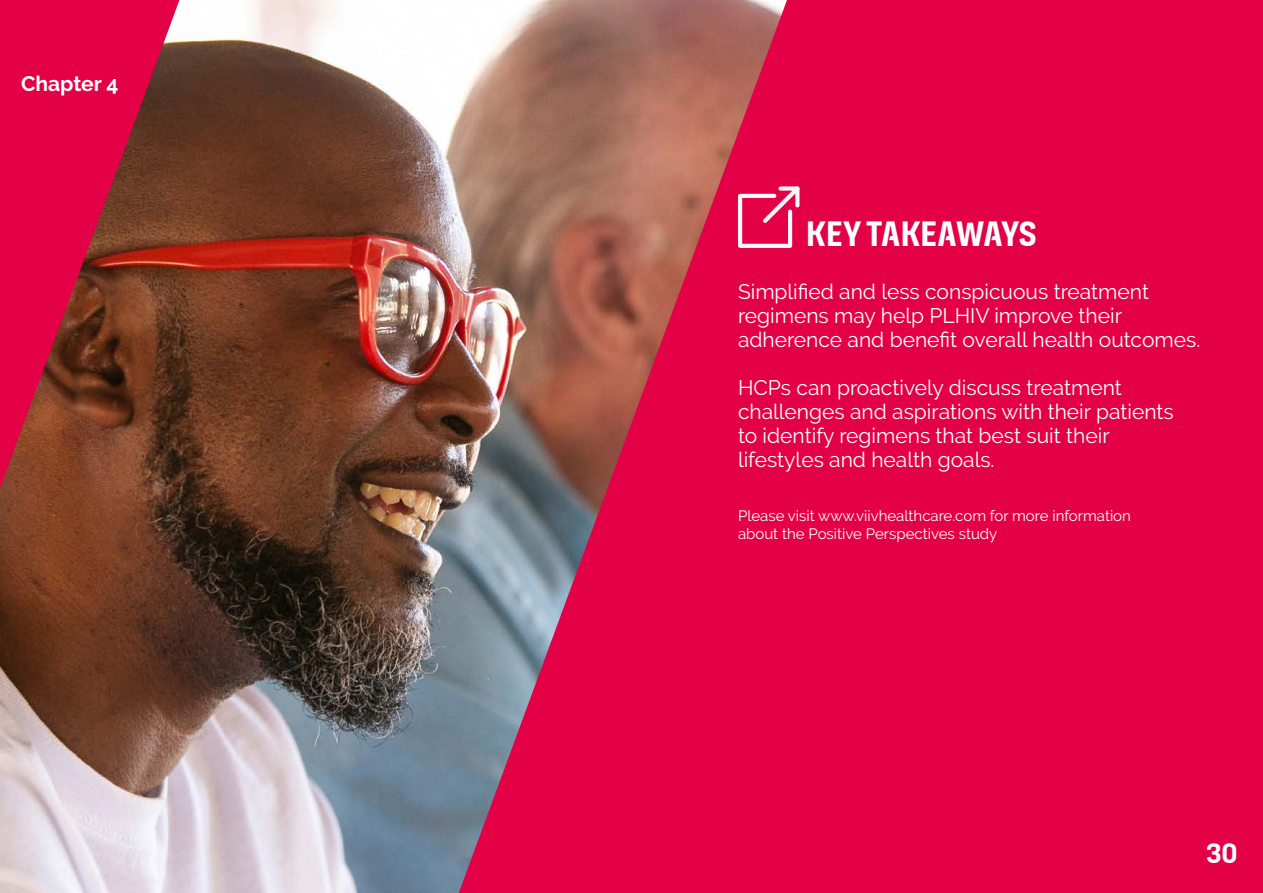
<style>
.page{position:relative;width:1263px;height:893px;background:#fff}
.page>*{position:absolute;margin:0;border:0;box-sizing:border-box;transform-origin:0 0}
.t1{font:700 37.5px "Breakthrough";letter-spacing:-.01em;color:#fff}
.t2{font:700 30px "Breakthrough";color:#fff}
.t3{font:21px "Raleway";color:#fff}
.t4{font:700 21px "Raleway";color:#fff}
.t5{font:15px "Raleway";color:#fff}
</style>
<div class="page">
<img style="left:0;top:0;width:459px;height:893px">
<div style="left:820px;top:0;width:443px;height:893px;background:#e40046"></div>
<svg style="left:459px;top:0;width:361px;height:893px;background:#c43859"></svg>
<svg style="left:0;top:0;width:179px;height:488px;background:#aa1d35"></svg>
<svg style="left:736px;top:183px;width:67px;height:67px"></svg>
<div style="left:1106px;top:467px;width:157px;height:426px;background:#e40046"></div>
<p class="t4" style="left:21px;top:72px;width:99px">Chapter 4</p>
<p class="t1" style="left:806px;top:210px;width:232px">KEY TAKEAWAYS</p>
<p class="t3" style="left:738px;top:280px;width:413px">Simplified and less conspicuous treatment</p>
<p class="t3" style="left:738px;top:304px;width:386px">regimens may help PLHIV improve their</p>
<p class="t3" style="left:738px;top:328px;width:464px">adherence and benefit overall health outcomes.</p>
<p class="t3" style="left:738px;top:376px;width:385px">HCPs can proactively discuss treatment</p>
<p class="t3" style="left:738px;top:400px;width:437px">challenges and aspirations with their patients</p>
<p class="t3" style="left:738px;top:424px;width:373px">to identify regimens that best suit their</p>
<p class="t3" style="left:738px;top:448px;width:258px">lifestyles and health goals.</p>
<p class="t5" style="left:738px;top:507px;width:394px">Please visit www.viivhealthcare.com for more information</p>
<p class="t5" style="left:738px;top:525px;width:261px">about the Positive Perspectives study</p>
<p class="t2" style="left:1206px;top:834px;width:33px">30</p>
</div>
